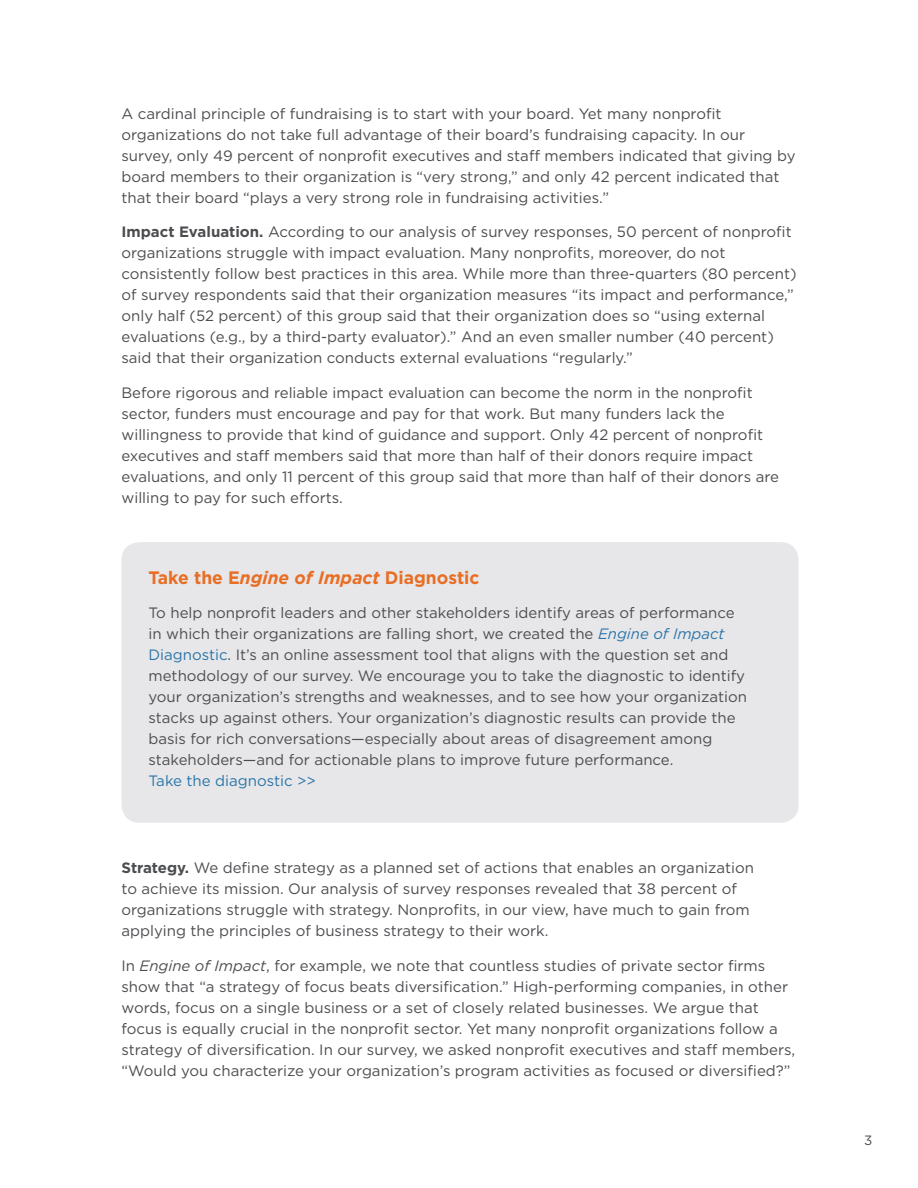
<style>
.page{position:relative;width:918px;height:1188px;background:#fff}
.page>*{position:absolute;margin:0;border:0;box-sizing:border-box;transform-origin:0 0}
.t1{font:700 18px "Gotham";color:#e86e25}
.t2{font:15px/21px "Gotham";color:#4c4d50}
.t3{font:15px "Gotham";color:#2a75a9}
.t4{font:13.5px "Gotham";color:#4c4d50}
.s1{font-weight:700}
.s2{font-style:italic}
.s3{font-style:italic;color:#2a75a9}
.s4{color:#2a75a9}
</style>
<div class="page">
<div style="left:122px;top:542px;width:677px;height:281px;background:#e7e7e9;border-radius:18px"></div>
<p class="t2" style="left:122px;top:103px;width:676px">A cardinal principle of fundraising is to start with your board. Yet many nonprofit organizations do not take full advantage of their board’s fundraising capacity. In our survey, only 49 percent of nonprofit executives and staff members indicated that giving by board members to their organization is “very strong,” and only 42 percent indicated that that their board “plays a very strong role in fundraising activities.”</p>
<p class="t2" style="left:122px;top:221px;width:677px"><span class="s1">Impact Evaluation.</span> According to our analysis of survey responses, 50 percent of nonprofit organizations struggle with impact evaluation. Many nonprofits, moreover, do not consistently follow best practices in this area. While more than three-quarters (80 percent) of survey respondents said that their organization measures “its impact and performance,” only half (52 percent) of this group said that their organization does so “using external evaluations (e.g., by a third-party evaluator).” And an even smaller number (40 percent) said that their organization conducts external evaluations “regularly.”</p>
<p class="t2" style="left:122px;top:382px;width:659px">Before rigorous and reliable impact evaluation can become the norm in the nonprofit sector, funders must encourage and pay for that work. But many funders lack the willingness to provide that kind of guidance and support. Only 42 percent of nonprofit executives and staff members said that more than half of their donors require impact evaluations, and only 11 percent of this group said that more than half of their donors are willing to pay for such efforts.</p>
<p class="t1" style="left:148px;top:565px;width:332px">Take the E<span class="s2">ngine of Impact</span> Diagnostic</p>
<p class="t2" style="left:148px;top:602px;width:600px">To help nonprofit leaders and other stakeholders identify areas of performance in which their organizations are falling short, we created the <span class="s3">Engine of Impact </span><span class="s4">Diagnostic</span>. It’s an online assessment tool that aligns with the question set and methodology of our survey. We encourage you to take the diagnostic to identify your organization’s strengths and weaknesses, and to see how your organization stacks up against others. Your organization’s diagnostic results can provide the basis for rich conversations—especially about areas of disagreement among stakeholders—and for actionable plans to improve future performance.</p>
<p class="t3" style="left:148px;top:771px;width:169px">Take the diagnostic &gt;&gt;</p>
<p class="t2" style="left:122px;top:857px;width:634px"><span class="s1">Strategy.</span> We define strategy as a planned set of actions that enables an organization to achieve its mission. Our analysis of survey responses revealed that 38 percent of organizations struggle with strategy. Nonprofits, in our view, have much to gain from applying the principles of business strategy to their work.</p>
<p class="t2" style="left:122px;top:955px;width:675px">In <span class="s2">Engine of Impact</span>, for example, we note that countless studies of private sector firms show that “a strategy of focus beats diversification.” High-performing companies, in other words, focus on a single business or a set of closely related businesses. We argue that focus is equally crucial in the nonprofit sector. Yet many nonprofit organizations follow a strategy of diversification. In our survey, we asked nonprofit executives and staff members, “Would you characterize your organization’s program activities as focused or diversified?”</p>
<p class="t4" style="left:864px;top:1131px;width:10px">3</p>
</div>
